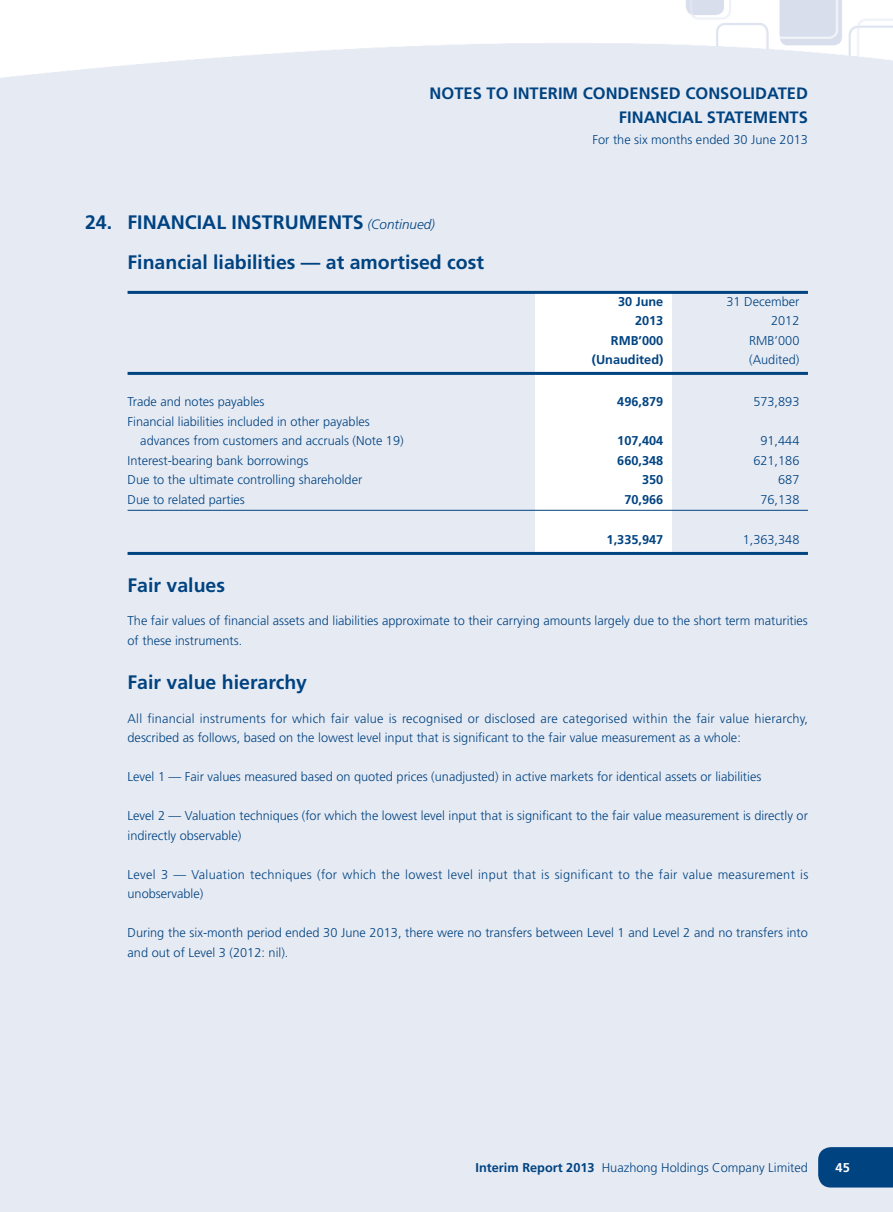
<style>
.page{position:relative;width:893px;height:1212px;background:#e6eaf3}
.page>*{position:absolute;margin:0;border:0;box-sizing:border-box;transform-origin:0 0}
.t1{font:700 19.5px/40.5px "Frutiger LT Std";color:#004381}
.t2{font:700 16.5px "Frutiger LT Std";color:#004381}
.t3{font:300 12.75px/19.5px "Frutiger LT Std";color:#004381}
.t4{font:300 12.75px/19.5px "Frutiger LT Std";letter-spacing:.02em;color:#004381}
.t5{font:300 12.75px/19.5px "Frutiger LT Std";letter-spacing:.025em;color:#004381}
.t6{font:700 12.75px "Frutiger LT Std";color:#004381}
.t7{font:700 12.75px "Frutiger LT Std";color:#fff}
.s1{font-weight:300;font-style:italic;font-size:13.5px}
.s2{font-weight:700}
</style>
<div class="page">
<div style="left:818px;top:1147px;width:75px;height:40px;background:#004381"></div>
<div style="left:536px;top:292px;width:136px;height:261px;background:#fff"></div>
<hr style="left:128px;top:291px;width:680px;height:3px;background:#004381">
<hr style="left:128px;top:372px;width:680px;height:3px;background:#004381">
<hr style="left:128px;top:510px;width:680px;height:1px;background:#004381">
<hr style="left:128px;top:552px;width:680px;height:3px;background:#004381">
<p class="t2" style="left:430px;top:83px;width:23px">Notes</p>
<p class="t2" style="left:486px;top:83px;width:42px">to Interim</p>
<p class="t2" style="left:583px;top:83px;width:22px">Condensed</p>
<p class="t2" style="left:685px;top:83px;width:22px">Consolidated</p>
<p class="t2" style="left:619px;top:107px;width:19px">Financial</p>
<p class="t2" style="left:707px;top:107px;width:21px">Statement</p>
<p class="t2" style="left:799px;top:107px;width:11px">S</p>
<p class="t3" style="left:592px;top:130px;width:217px">For the six months ended 30 June 2013</p>
<h1 class="t1" style="left:128px;top:202px;width:358px;text-indent:-43px">24. FINANCIAL INSTRUMENTS <span class="s1">(Continued)<br></span>Financial liabilities — at amortised cost</h1>
<p class="t6" style="left:618px;top:294px;width:47px">30 June</p>
<p class="t3" style="left:726px;top:292px;width:74px">31 December</p>
<p class="t6" style="left:635px;top:313px;width:30px">2013</p>
<p class="t3" style="left:771px;top:311px;width:30px">2012</p>
<p class="t6" style="left:611px;top:333px;width:54px">RMB’000</p>
<p class="t3" style="left:749px;top:331px;width:52px">RMB’000</p>
<p class="t6" style="left:592px;top:352px;width:73px">(Unaudited)</p>
<p class="t3" style="left:749px;top:350px;width:52px">(Audited)</p>
<p class="t3" style="left:128px;top:392px;width:138px">Trade and notes payables</p>
<p class="t6" style="left:617px;top:394px;width:48px">496,879</p>
<p class="t3" style="left:753px;top:392px;width:48px">573,893</p>
<p class="t3" style="left:140px;top:412px;width:265px;text-indent:-13px">Financial liabilities included in other payables advances from customers and accruals (Note 19)</p>
<p class="t6" style="left:617px;top:433px;width:48px">107,404</p>
<p class="t3" style="left:760px;top:431px;width:40px">91,444</p>
<p class="t3" style="left:128px;top:451px;width:182px">Interest-bearing bank borrowings</p>
<p class="t6" style="left:617px;top:453px;width:48px">660,348</p>
<p class="t3" style="left:753px;top:451px;width:48px">621,186</p>
<p class="t3" style="left:128px;top:470px;width:236px">Due to the ultimate controlling shareholder</p>
<p class="t6" style="left:642px;top:472px;width:23px">350</p>
<p class="t3" style="left:778px;top:470px;width:23px">687</p>
<p class="t3" style="left:128px;top:490px;width:119px">Due to related parties</p>
<p class="t6" style="left:624px;top:492px;width:40px">70,966</p>
<p class="t3" style="left:760px;top:490px;width:40px">76,138</p>
<p class="t6" style="left:607px;top:532px;width:58px">1,335,947</p>
<p class="t3" style="left:743px;top:530px;width:58px">1,363,348</p>
<h1 class="t1" style="left:128px;top:565px;width:99px">Fair values</h1>
<p class="t3" style="left:128px;top:611px;width:682px">The fair values of financial assets and liabilities approximate to their carrying amounts largely due to the short term maturities of these instruments.</p>
<h1 class="t1" style="left:128px;top:662px;width:181px">Fair value hierarchy</h1>
<p class="t4" style="left:128px;top:709px;width:682px">All financial instruments for which fair value is recognised or disclosed are categorised within the fair value hierarchy, described as follows, based on the lowest level input that is significant to the fair value measurement as a whole:</p>
<p class="t3" style="left:128px;top:767px;width:635px">Level 1 — Fair values measured based on quoted prices (unadjusted) in active markets for identical assets or liabilities</p>
<p class="t3" style="left:128px;top:806px;width:682px">Level 2 — Valuation techniques (for which the lowest level input that is significant to the fair value measurement is directly or indirectly observable)</p>
<p class="t5" style="left:128px;top:865px;width:682px">Level 3 — Valuation techniques (for which the lowest level input that is significant to the fair value measurement is unobservable)</p>
<p class="t3" style="left:128px;top:923px;width:682px">During the six-month period ended 30 June 2013, there were no transfers between Level 1 and Level 2 and no transfers into and out of Level 3 (2012: nil).</p>
<p class="t3" style="left:476px;top:1157px;width:334px"><span class="s2">Interim Report 2013</span> Huazhong Holdings Company Limited</p>
<p class="t7" style="left:836px;top:1159px;width:16px">45</p>
</div>
